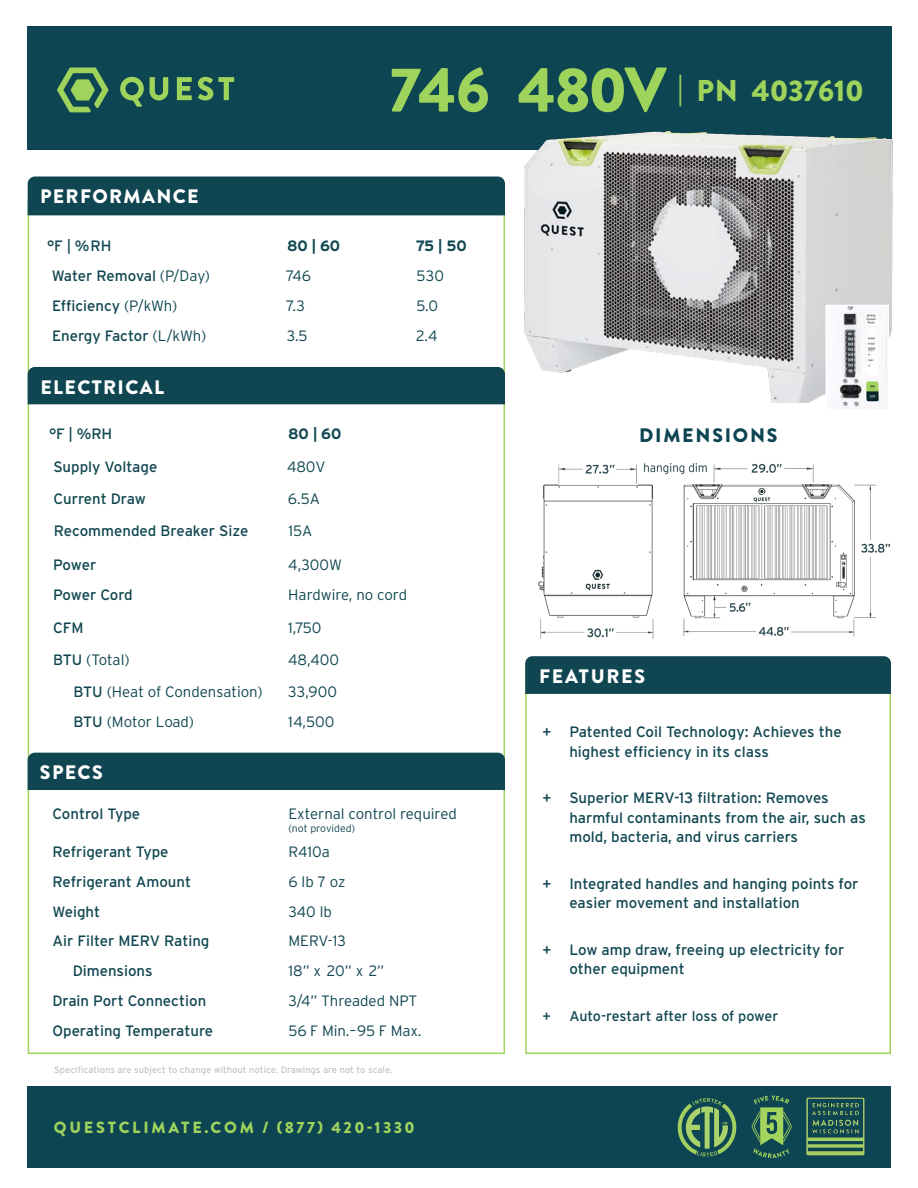
<style>
.page{position:relative;width:918px;height:1188px;background:#fff}
.page>*{position:absolute;margin:0;border:0;box-sizing:border-box;transform-origin:0 0}
.t1{font:900 30px "Brandon Grotesque";letter-spacing:-.005em;color:#9ed45c}
.t2{font:900 19.5px "Brandon Grotesque";letter-spacing:.07em;color:#fff}
.t3{font:900 19.5px "Brandon Grotesque";letter-spacing:.09em;color:#0d4552}
.t4{font:900 19.5px "Brandon Grotesque";letter-spacing:.09em;color:#fff}
.t5{font:900 16.2px "Brandon Grotesque";letter-spacing:.17em;color:#9ed45c}
.t6{font:15px/19.5px "Interstate";color:#104651}
.t7{font:300 15px "Interstate";color:#104651}
.t8{font:700 15px "Interstate";letter-spacing:-.01em;color:#104651}
.t9{font:15px "Interstate";letter-spacing:-.02em;color:#104651}
.t10{font:14.25px "Interstate";letter-spacing:-.01em;color:#104651}
.t11{font:300 10.5px "Interstate";color:#104651}
.t12{font:9.3px "Interstate";color:#9e9c9a}
.s1{font-size:63px}
.s2{font-weight:300}
.s3{font-weight:400}
</style>
<div class="page">
<div style="left:27px;top:1086px;width:864px;height:82px;background:#0d4552"></div>
<svg style="left:678px;top:1098px;width:58px;height:59px"></svg>
<img style="left:806px;top:1097px;width:59px;height:59px">
<svg style="left:752px;top:1095px;width:40px;height:63px"></svg>
<div style="left:28px;top:26px;width:864px;height:123px;background:#0d4552"></div>
<svg style="left:57px;top:68px;width:52px;height:44px"></svg>
<svg style="left:120px;top:77px;width:24px;height:30px"></svg>
<svg style="left:150px;top:77px;width:18px;height:23px"></svg>
<svg style="left:177px;top:77px;width:15px;height:23px"></svg>
<svg style="left:198px;top:77px;width:36px;height:23px"></svg>
<div style="left:28px;top:177px;width:477px;height:38px;background:#104651"></div>
<div style="left:28px;top:753px;width:477px;height:37px;background:#104651"></div>
<div style="left:28px;top:367px;width:477px;height:37px;background:#104651"></div>
<div style="left:525px;top:662px;width:366px;height:392px;border:2px solid #9ed45c"></div>
<div style="left:525px;top:656px;width:366px;height:38px;background:#104651"></div>
<img style="left:510px;top:131px;width:383px;height:272px">
<img style="left:538px;top:463px;width:353px;height:176px">
<img style="left:829px;top:308px;width:57px;height:99px">
<div style="left:826px;top:305px;width:63px;height:105px;border:2px solid #fff"></div>
<h2 class="t2" style="left:40px;top:182px;width:160px">PERFORMANCE</h2>
<h1 class="t1" style="left:390px;top:69px;width:476px"><span class="s1">746 480V</span> | PN 4037610</h1>
<p class="t6" style="left:47px;top:236px;width:66px">°F | %RH</p>
<p class="t8" style="left:287px;top:238px;width:55px">80 | 60</p>
<p class="t8" style="left:416px;top:238px;width:53px">75 | 50</p>
<p class="t6" style="left:52px;top:266px;width:160px">Water Removal <span class="s2">(P/Day)</span></p>
<p class="t7" style="left:286px;top:267px;width:26px">746</p>
<p class="t7" style="left:416px;top:267px;width:29px">530</p>
<p class="t6" style="left:52px;top:296px;width:127px">Efficiency <span class="s2">(P/kWh)</span></p>
<p class="t7" style="left:286px;top:297px;width:20px">7.3</p>
<p class="t7" style="left:416px;top:297px;width:23px">5.0</p>
<p class="t6" style="left:52px;top:326px;width:156px">Energy Factor <span class="s2">(L/kWh)</span></p>
<p class="t7" style="left:287px;top:327px;width:22px">3.5</p>
<p class="t7" style="left:416px;top:327px;width:23px">2.4</p>
<h2 class="t2" style="left:41px;top:374px;width:125px">ELECTRICAL</h2>
<p class="t6" style="left:49px;top:424px;width:65px">°F | %RH</p>
<p class="t8" style="left:288px;top:426px;width:55px">80 | 60</p>
<p class="t6" style="left:53px;top:456px;width:105px">Supply Voltage</p>
<p class="t7" style="left:287px;top:458px;width:40px">480V</p>
<p class="t6" style="left:54px;top:489px;width:94px">Current Draw</p>
<p class="t7" style="left:288px;top:490px;width:34px">6.5A</p>
<p class="t6" style="left:54px;top:521px;width:196px">Recommended Breaker Size</p>
<p class="t7" style="left:288px;top:523px;width:25px">15A</p>
<p class="t6" style="left:53px;top:555px;width:45px">Power</p>
<p class="t7" style="left:288px;top:557px;width:55px">4,300W</p>
<p class="t9" style="left:53px;top:587px;width:81px">Power Cord</p>
<p class="t7" style="left:288px;top:587px;width:120px">Hardwire, no cord</p>
<p class="t6" style="left:53px;top:618px;width:32px">CFM</p>
<p class="t7" style="left:288px;top:619px;width:35px">1,750</p>
<p class="t7" style="left:53px;top:651px;width:78px"><span class="s3">BTU</span> (Total)</p>
<p class="t7" style="left:288px;top:651px;width:52px">48,400</p>
<p class="t7" style="left:73px;top:684px;width:191px"><span class="s3">BTU</span> (Heat of Condensation)</p>
<p class="t7" style="left:288px;top:684px;width:50px">33,900</p>
<p class="t7" style="left:73px;top:714px;width:122px"><span class="s3">BTU</span> (Motor Load)</p>
<p class="t7" style="left:288px;top:714px;width:48px">14,500</p>
<h2 class="t2" style="left:40px;top:759px;width:64px">SPECS</h2>
<p class="t6" style="left:52px;top:804px;width:89px">Control Type</p>
<p class="t7" style="left:289px;top:805px;width:170px">External control required</p>
<p class="t11" style="left:289px;top:823px;width:68px">(not provided)</p>
<p class="t6" style="left:52px;top:842px;width:118px">Refrigerant Type</p>
<p class="t7" style="left:289px;top:843px;width:43px">R410a</p>
<p class="t6" style="left:52px;top:872px;width:140px">Refrigerant Amount</p>
<p class="t7" style="left:289px;top:873px;width:58px">6 lb 7 oz</p>
<p class="t6" style="left:52px;top:901px;width:49px">Weight</p>
<p class="t7" style="left:289px;top:903px;width:45px">340 lb</p>
<p class="t6" style="left:52px;top:931px;width:159px">Air Filter MERV Rating</p>
<p class="t7" style="left:289px;top:933px;width:59px">MERV-13</p>
<p class="t6" style="left:73px;top:961px;width:81px">Dimensions</p>
<p class="t7" style="left:289px;top:962px;width:97px">18” x 20” x 2”</p>
<p class="t6" style="left:52px;top:991px;width:155px">Drain Port Connection</p>
<p class="t7" style="left:289px;top:992px;width:130px">3/4” Threaded NPT</p>
<p class="t6" style="left:52px;top:1021px;width:162px">Operating Temperature</p>
<p class="t7" style="left:289px;top:1022px;width:134px">56 F Min.–95 F Max.</p>
<p class="t12" style="left:54px;top:1065px;width:340px">Specifications are subject to change without notice. Drawings are not to scale.</p>
<p class="t5" style="left:54px;top:1116px;width:362px">QUESTCLIMATE.COM / (877) 420-1330</p>
<h2 class="t3" style="left:639px;top:422px;width:140px">DIMENSIONS</h2>
<h2 class="t4" style="left:539px;top:663px;width:108px">FEATURES</h2>
<p class="t6" style="left:569px;top:722px;width:274px;text-indent:-27px">+ Patented Coil Technology: Achieves the highest efficiency in its class</p>
<p class="t6" style="left:569px;top:788px;width:298px;text-indent:-27px">+ Superior MERV-13 filtration: Removes harmful contaminants from the air, such as mold, bacteria, and virus carriers</p>
<p class="t6" style="left:569px;top:874px;width:291px;text-indent:-27px">+ Integrated handles and hanging points for easier movement and installation</p>
<p class="t6" style="left:569px;top:940px;width:277px;text-indent:-27px">+ Low amp draw, freeing up electricity for other equipment</p>
<p class="t10" style="left:542px;top:1008px;width:10px">+</p>
<p class="t10" style="left:569px;top:1008px;width:211px">Auto-restart after loss of power</p>
</div>
